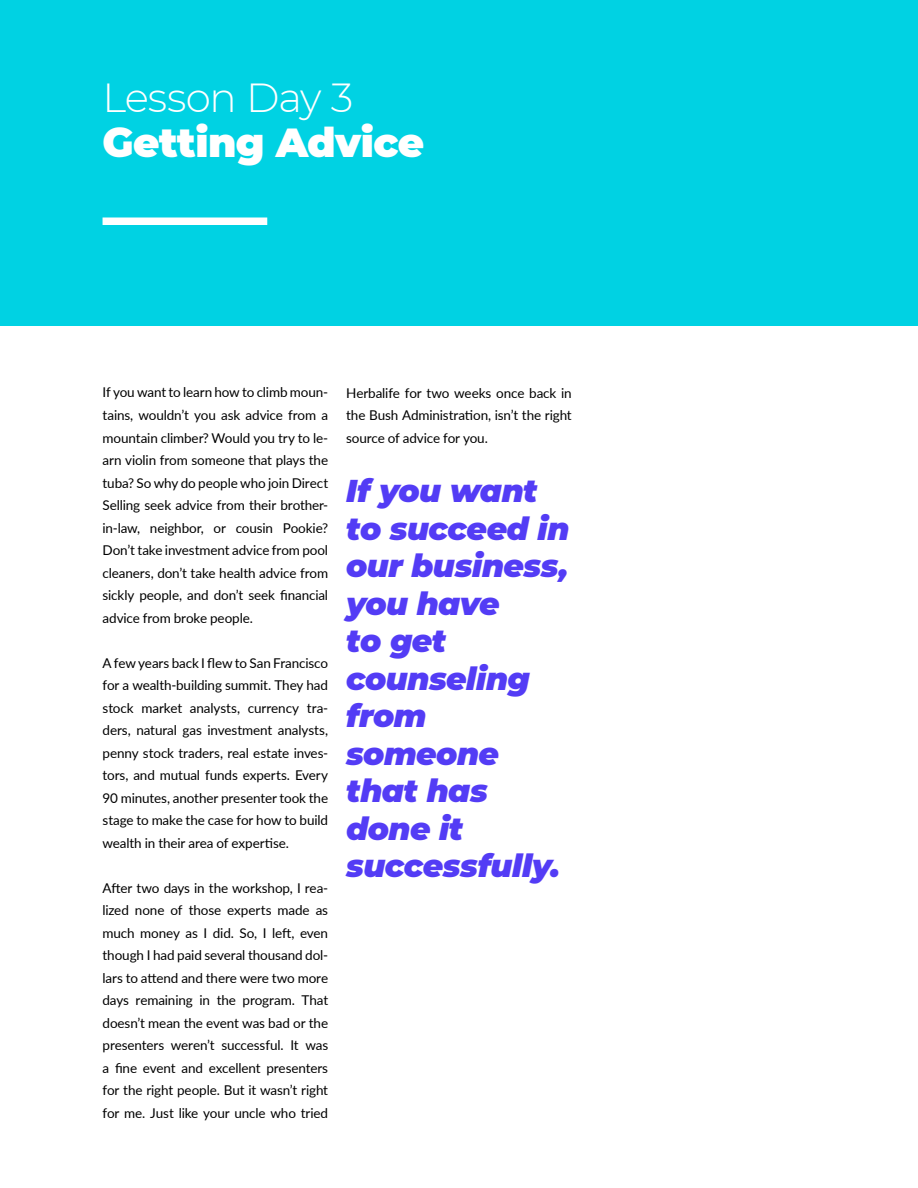
<style>
.page{position:relative;width:918px;height:1188px;background:#fff}
.page>*{position:absolute;margin:0;border:0;box-sizing:border-box;transform-origin:0 0}
.t1{font:900 40.5px "Montserrat";letter-spacing:-.015em;color:#fff}
.t2{font:300 40.5px "Montserrat";letter-spacing:-.03em;color:#fff}
.t3{font:italic 900 31.5px/37.5px "Montserrat";letter-spacing:-.015em;color:#533cf5}
.t4{font:13.5px/22.5px "Lato";letter-spacing:-.01em;color:#000;text-align:justify}
</style>
<div class="page">
<div style="left:0;top:0;width:918px;height:325px;background:#00d2e3"></div>
<div style="left:103px;top:217px;width:164px;height:8px;background:#fff"></div>
<h1 class="t2" style="left:103px;top:71px;width:253px">Lesson Day 3</h1>
<h1 class="t1" style="left:103px;top:113px;width:323px">Getting Advice</h1>
<p class="t4" style="left:103px;top:381px;width:227px">If you want to learn how to climb moun&shy;tains, wouldn’t you ask advice from a mountain climber? Would you try to le&shy;arn violin from someone that plays the tuba? So why do people who join Direct Selling seek advice from their brother&shy;in-law, neighbor, or cousin Pookie?<br>Don’t take investment advice from pool cleaners, don’t take health advice from sickly people, and don’t seek financial advice from broke people.</p>
<p class="t4" style="left:103px;top:651px;width:227px">A few years back I flew to San Francisco for a wealth-building summit. They had stock market analysts, currency tra&shy;ders, natural gas investment analysts, penny stock traders, real estate inves&shy;tors, and mutual funds experts. Every 90 minutes, another presenter took the stage to make the case for how to build wealth in their area of expertise.</p>
<p class="t4" style="left:103px;top:876px;width:227px">After two days in the workshop, I rea&shy;lized none of those experts made as much money as I did. So, I left, even though I had paid several thousand dol&shy;lars to attend and there were two more days remaining in the program. That doesn’t mean the event was bad or the presenters weren’t successful. It was a fine event and excellent presenters for the right people. But it wasn’t right for me. Just like your uncle who tried</p>
<p class="t4" style="left:346px;top:381px;width:227px">Herbalife for two weeks once back in the Bush Administration, isn’t the right source of advice for you.</p>
<h2 class="t3" style="left:346px;top:471px;width:225px">If you want to succeed in our business, you have<br>to get counseling from someone that has done it successfully.</h2>
</div>
